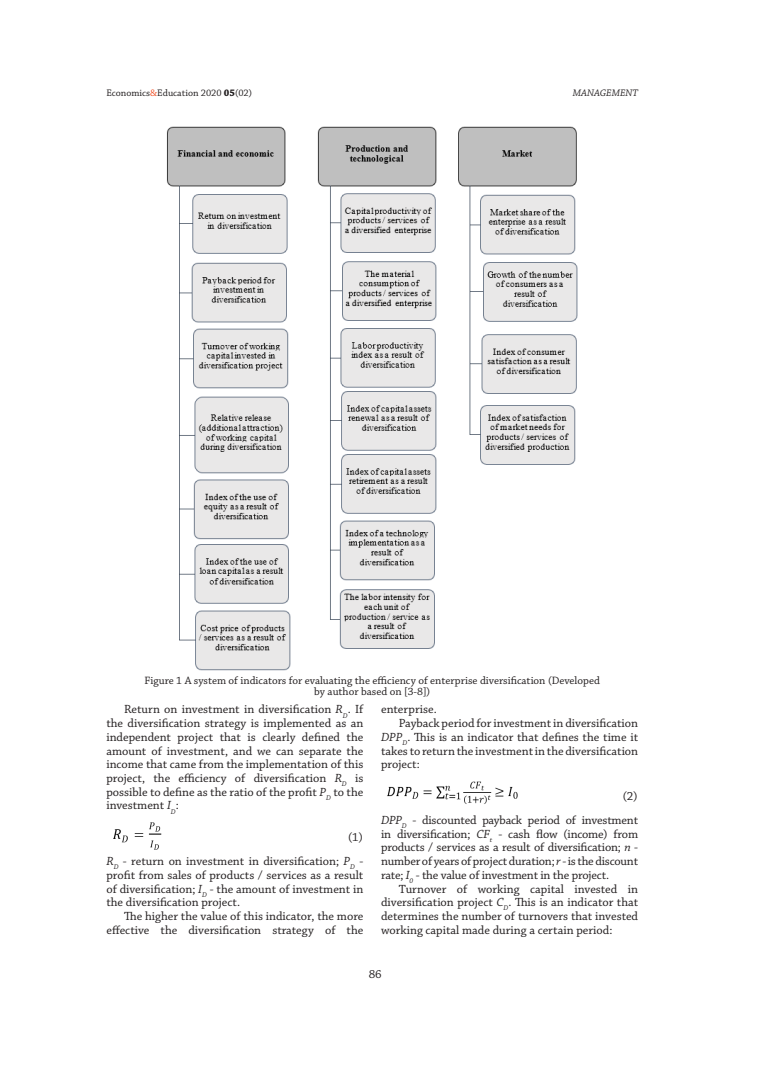
<style>
.page{position:relative;width:780px;height:1088px;background:#fff}
.page>*{position:absolute;margin:0;border:0;box-sizing:border-box;transform-origin:0 0}
.E_E_BodyText_Paragra{font:12.5px/13.8px "Chaparral Pro";color:#231f20;text-align:justify}
.E_E_BodyText{font:12.5px/13.8px "Chaparral Pro";letter-spacing:-.01em;color:#231f20;text-align:justify}
.E_E_Formula{font:12.5px "Chaparral Pro";color:#231f20}
.E_E_FigureTitle{font:11.25px/11.2px "Chaparral Pro";color:#231f20;text-align:center}
.t1{font:10px "Chaparral Pro";color:#231f20}
.t2{font:italic 10px "Chaparral Pro";letter-spacing:.01em;color:#231f20}
.s1{color:#f04d22}
.s2{font-weight:700}
.s3{font-style:italic}
</style>
<div class="page">
<img style="left:167px;top:126px;width:411px;height:545px">
<img style="left:113px;top:822px;width:49px;height:28px">
<img style="left:387px;top:781px;width:131px;height:23px">
<p class="t1" style="left:106px;top:87px;width:147px">Economics<span class="s1">&amp;</span>Education 2020 <span class="s2">05</span>(02)</p>
<p class="t2" style="left:573px;top:87px;width:67px">MANAGEMENT</p>
<p class="E_E_FigureTitle" style="left:145px;top:675px;width:457px">Figure 1 A system of indicators for evaluating the efficiency of enterprise diversification (Developed by author based on [3-8])</p>
<p class="E_E_BodyText_Paragra" style="left:106px;top:703px;width:258px;text-indent:18px">Return on investment in diversification <span class="s3">R</span><sub>D</sub>. If the diversification strategy is implemented as an independent project that is clearly defined the amount of investment, and we can separate the income that came from the implementation of this project, the efficiency of diversification <span class="s3">R</span><sub>D</sub> is possible to define as the ratio of the profit <span class="s3">P</span><sub>D</sub> to the investment <span class="s3">I</span><sub>D</sub>:</p>
<p class="E_E_Formula" style="left:348px;top:830px;width:16px">(1)</p>
<p class="E_E_BodyText" style="left:106px;top:855px;width:258px"><span class="s3">R</span><sub>D</sub> - return on investment in diversification; <span class="s3">P</span><sub>D</sub> - profit from sales of products / services as a result of diversification; <span class="s3">I</span><sub>D</sub> - the amount of investment in the diversification project.</p>
<p class="E_E_BodyText_Paragra" style="left:106px;top:909px;width:258px;text-align:right">The higher the value of this indicator, the more effective the diversification strategy of the</p>
<p class="E_E_BodyText_Paragra" style="left:381px;top:703px;width:57px">enterprise.</p>
<p class="E_E_BodyText_Paragra" style="left:381px;top:717px;width:258px;text-indent:18px">Payback period for investment in diversification <span class="s3">DPP</span><sub>D</sub>. This is an indicator that defines the time it takes to return the investment in the diversification project:</p>
<p class="E_E_Formula" style="left:622px;top:789px;width:16px">(2)</p>
<p class="E_E_BodyText" style="left:381px;top:814px;width:258px"><span class="s3">DPP</span><sub>D</sub> - discounted payback period of investment in diversification; <span class="s3">CF</span><sub>t</sub> - cash flow (income) from products / services as a result of diversification; <span class="s3">n</span> - number of years of project duration; <span class="s3">r</span> - is the discount rate; <span class="s3">I</span><sub>0</sub> - the value of investment in the project.</p>
<p class="E_E_BodyText_Paragra" style="left:381px;top:882px;width:258px;text-indent:18px">Turnover of working capital invested in diversification project <span class="s3">C</span><sub>D</sub>. This is an indicator that determines the number of turnovers that invested working capital made during a certain period:</p>
<p class="E_E_BodyText_Paragra" style="left:368px;top:968px;width:15px">86</p>
</div>
